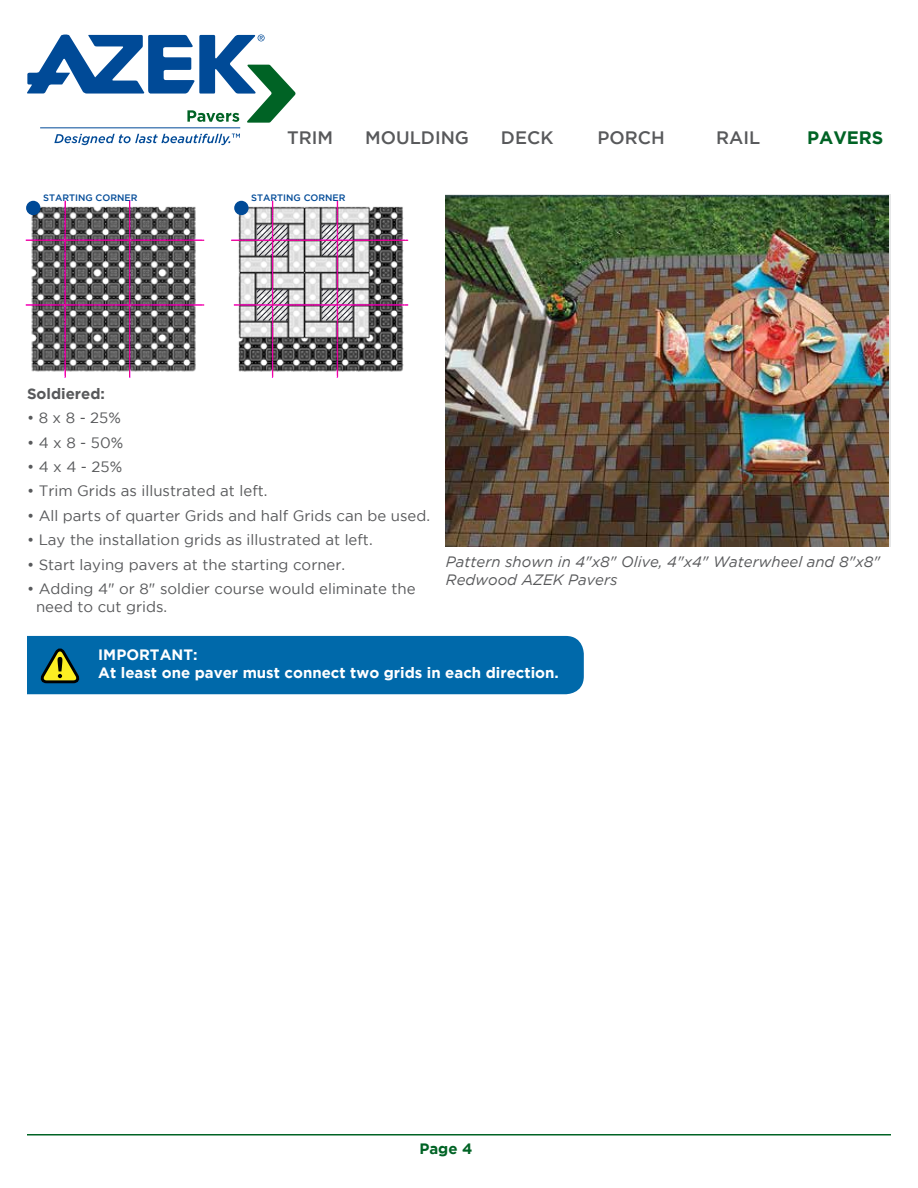
<style>
.page{position:relative;width:918px;height:1188px;background:#fff}
.page>*{position:absolute;margin:0;border:0;box-sizing:border-box;transform-origin:0 0}
.t1{font:500 18px "Gotham";color:#58595b}
.t2{font:700 18px "Gotham";color:#006325}
.t3{font:15px/18px "Gotham";color:#58595b}
.t4{font:italic 15px/18px "Gotham";color:#58595b}
.t5{font:700 15px/18px "Gotham";color:#fff}
.t6{font:700 15px "Gotham";color:#58595b}
.t7{font:700 15px "Gotham";color:#006325}
.t8{font:500 9.3px "Gotham";color:#004a97}
</style>
<div class="page">
<hr style="left:27px;top:1134px;width:864px;height:1px;background:#006325">
<hr style="left:40px;top:127px;width:200px;height:1px;background:#004a97">
<svg style="left:54px;top:134px;width:186px;height:11px"></svg>
<svg style="left:27px;top:34px;width:269px;height:89px"></svg>
<img style="left:446px;top:196px;width:443px;height:350px">
<svg style="left:231px;top:201px;width:177px;height:176px"></svg>
<svg style="left:26px;top:201px;width:178px;height:176px"></svg>
<div style="left:27px;top:636px;width:557px;height:58px;background:#0069aa"></div>
<p class="t1" style="left:287px;top:128px;width:48px">TRIM</p>
<p class="t1" style="left:365px;top:128px;width:105px">MOULDING</p>
<p class="t1" style="left:501px;top:128px;width:54px">DECK</p>
<p class="t1" style="left:598px;top:128px;width:69px">PORCH</p>
<p class="t1" style="left:716px;top:128px;width:46px">RAIL</p>
<p class="t2" style="left:807px;top:131px;width:78px">PAVERS</p>
<p class="t8" style="left:43px;top:192px;width:96px">STARTING CORNER</p>
<p class="t8" style="left:251px;top:192px;width:96px">STARTING CORNER</p>
<p class="t6" style="left:27px;top:388px;width:79px">Soldiered:</p>
<p class="t3" style="left:27px;top:409px;width:95px">• 8 x 8 - 25%</p>
<p class="t3" style="left:27px;top:434px;width:98px">• 4 x 8 - 50%</p>
<p class="t3" style="left:27px;top:458px;width:97px">• 4 x 4 - 25%</p>
<p class="t3" style="left:27px;top:483px;width:242px">• Trim Grids as illustrated at left.</p>
<p class="t3" style="left:27px;top:507px;width:405px">• All parts of quarter Grids and half Grids can be used.</p>
<p class="t3" style="left:27px;top:532px;width:347px">• Lay the installation grids as illustrated at left.</p>
<p class="t3" style="left:27px;top:556px;width:320px">• Start laying pavers at the starting corner.</p>
<p class="t3" style="left:36px;top:581px;width:381px;text-indent:-9px">• Adding 4" or 8" soldier course would eliminate the need to cut grids.</p>
<p class="t4" style="left:446px;top:553px;width:436px">Pattern shown in 4"x8" Olive, 4"x4" Waterwheel and 8"x8"<br>Redwood AZEK Pavers</p>
<p class="t5" style="left:98px;top:647px;width:462px">IMPORTANT:<br>At least one paver must connect two grids in each direction.</p>
<p class="t7" style="left:419px;top:1143px;width:55px">Page 4</p>
</div>
